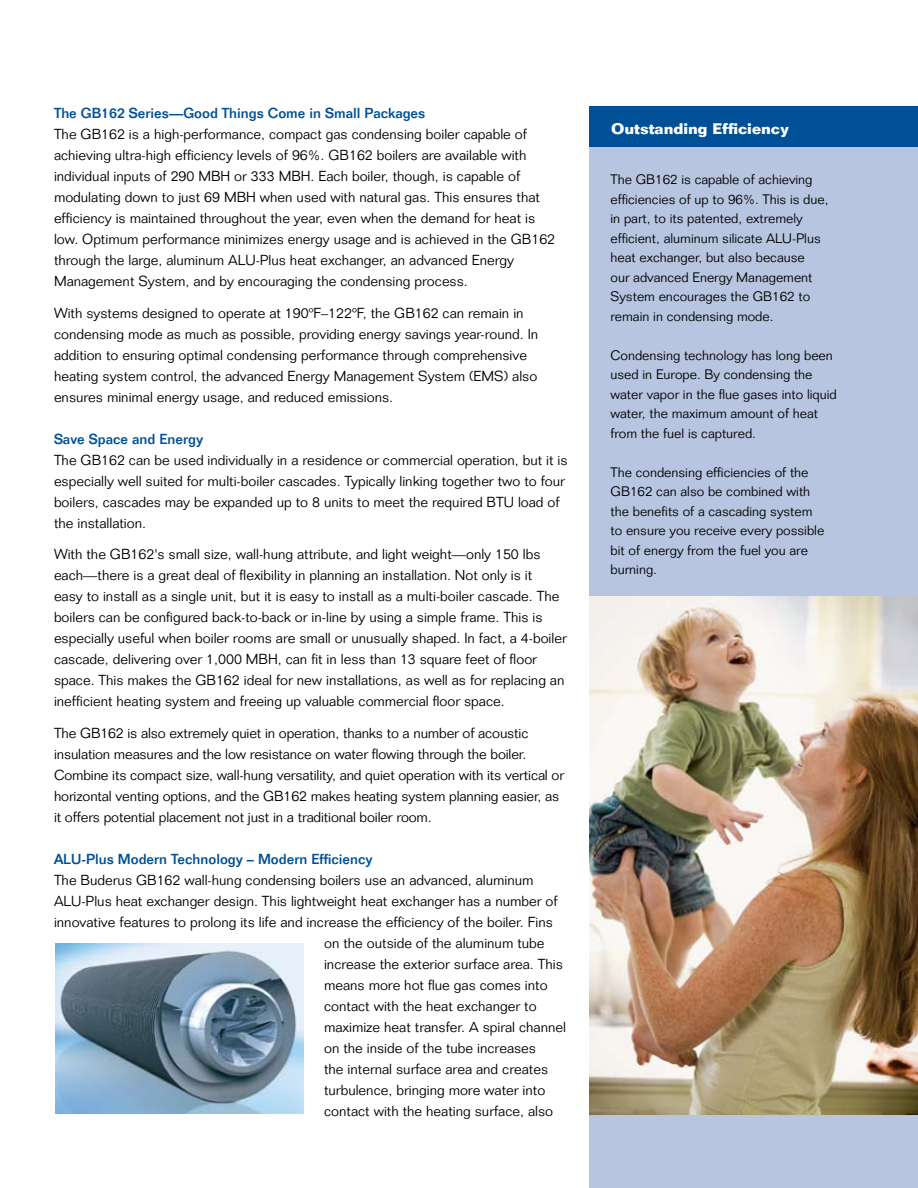
<style>
.page{position:relative;width:918px;height:1188px;background:#fff}
.page>*{position:absolute;margin:0;border:0;box-sizing:border-box;transform-origin:0 0}
.t1{font:700 15px "Folio";color:#fff}
.t2{font:300 14.25px/21px "Folio";color:#000}
.t3{font:500 14.25px "Folio";color:#005097}
.t4{font:300 13.5px/19.5px "Folio";color:#000}
</style>
<div class="page">
<div style="left:590px;top:142px;width:328px;height:1046px;background:#b8c5e0"></div>
<div style="left:590px;top:107px;width:328px;height:40px;background:#005097"></div>
<img style="left:56px;top:943px;width:248px;height:170px">
<img style="left:590px;top:596px;width:328px;height:518px">
<p class="t3" style="left:54px;top:105px;width:373px">The GB162 Series—Good Things Come in Small Packages</p>
<p class="t2" style="left:54px;top:124px;width:503px">The GB162 is a high-performance, compact gas condensing boiler capable of achieving ultra-high efficiency levels of 96%. GB162 boilers are available with individual inputs of 290 MBH or 333 MBH. Each boiler, though, is capable of modulating down to just 69 MBH when used with natural gas. This ensures that efficiency is maintained throughout the year, even when the demand for heat is low. Optimum performance minimizes energy usage and is achieved in the GB162 through the large, aluminum ALU-Plus heat exchanger, an advanced Energy Management System, and by encouraging the condensing process.</p>
<p class="t2" style="left:54px;top:302px;width:486px">With systems designed to operate at 190ºF–122ºF, the GB162 can remain in condensing mode as much as possible, providing energy savings year-round. In addition to ensuring optimal condensing performance through comprehensive heating system control, the advanced Energy Management System (EMS) also ensures minimal energy usage, and reduced emissions.</p>
<p class="t3" style="left:54px;top:430px;width:151px">Save Space and Energy</p>
<p class="t2" style="left:54px;top:449px;width:515px">The GB162 can be used individually in a residence or commercial operation, but it is especially well suited for multi-boiler cascades. Typically linking together two to four boilers, cascades may be expanded up to 8 units to meet the required BTU load of the installation.</p>
<p class="t2" style="left:54px;top:544px;width:514px">With the GB162's small size, wall-hung attribute, and light weight—only 150 lbs each—there is a great deal of flexibility in planning an installation. Not only is it<br>easy to install as a single unit, but it is easy to install as a multi-boiler cascade. The boilers can be configured back-to-back or in-line by using a simple frame. This is especially useful when boiler rooms are small or unusually shaped. In fact, a 4-boiler cascade, delivering over 1,000 MBH, can fit in less than 13 square feet of floor space. This makes the GB162 ideal for new installations, as well as for replacing an inefficient heating system and freeing up valuable commercial floor space.</p>
<p class="t2" style="left:54px;top:722px;width:512px">The GB162 is also extremely quiet in operation, thanks to a number of acoustic insulation measures and the low resistance on water flowing through the boiler.<br>Combine its compact size, wall-hung versatility, and quiet operation with its vertical or horizontal venting options, and the GB162 makes heating system planning easier, as it offers potential placement not just in a traditional boiler room.</p>
<p class="t3" style="left:54px;top:850px;width:320px">ALU-Plus Modern Technology – Modern Efficiency</p>
<p class="t2" style="left:54px;top:869px;width:481px">The Buderus GB162 wall-hung condensing boilers use an advanced, aluminum</p>
<p class="t2" style="left:54px;top:890px;width:505px">ALU-Plus heat exchanger design. This lightweight heat exchanger has a number of</p>
<p class="t2" style="left:54px;top:911px;width:500px">innovative features to prolong its life and increase the efficiency of the boiler. Fins</p>
<p class="t2" style="left:324px;top:932px;width:222px">on the outside of the aluminum tube</p>
<p class="t2" style="left:324px;top:953px;width:240px">increase the exterior surface area. This</p>
<p class="t2" style="left:324px;top:974px;width:225px">means more hot flue gas comes into</p>
<p class="t2" style="left:324px;top:995px;width:214px">contact with the heat exchanger to</p>
<p class="t2" style="left:324px;top:1016px;width:244px">maximize heat transfer. A spiral channel</p>
<p class="t2" style="left:324px;top:1037px;width:213px">on the inside of the tube increases</p>
<p class="t2" style="left:324px;top:1058px;width:226px">the internal surface area and creates</p>
<p class="t2" style="left:324px;top:1079px;width:223px">turbulence, bringing more water into</p>
<p class="t2" style="left:324px;top:1100px;width:231px">contact with the heating surface, also</p>
<p class="t1" style="left:611px;top:119px;width:179px">Outstanding Efficiency</p>
<p class="t4" style="left:610px;top:170px;width:220px">The GB162 is capable of achieving efficiencies of up to 96%. This is due, in part, to its patented, extremely efficient, aluminum silicate ALU-Plus heat exchanger, but also because<br>our advanced Energy Management System encourages the GB162 to remain in condensing mode.</p>
<p class="t4" style="left:610px;top:345px;width:228px">Condensing technology has long been used in Europe. By condensing the water vapor in the flue gases into liquid water, the maximum amount of heat from the fuel is captured.</p>
<p class="t4" style="left:610px;top:462px;width:215px">The condensing efficiencies of the<br>GB162 can also be combined with the benefits of a cascading system to ensure you receive every possible bit of energy from the fuel you are burning.</p>
</div>
